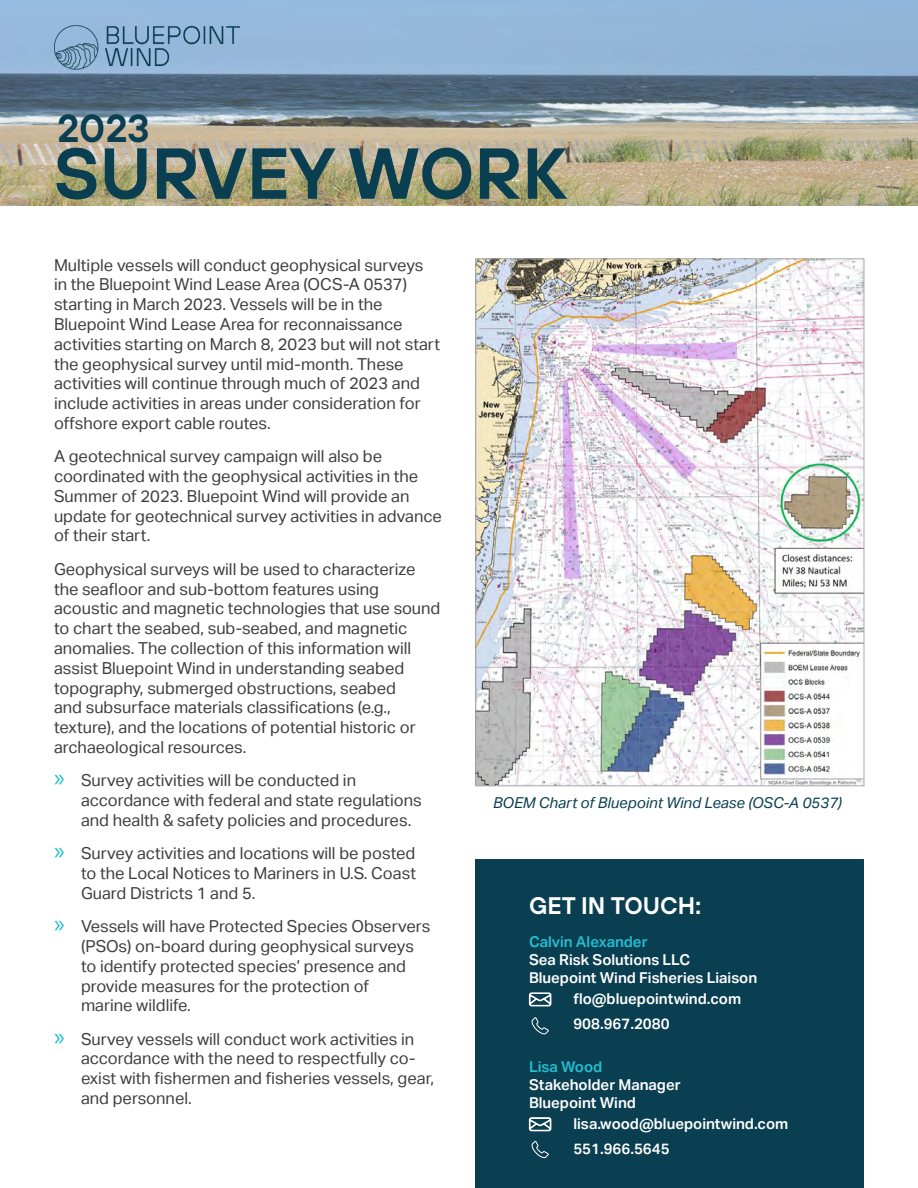
<style>
.page{position:relative;width:918px;height:1188px;background:#fff}
.page>*{position:absolute;margin:0;border:0;box-sizing:border-box;transform-origin:0 0}
.t1{font:600 72px "TT Hoves";color:#0a3e51}
.t2{font:600 39px "TT Hoves";color:#0a3e51}
.Header_2{font:600 24px "TT Hoves";color:#fff}
.Body{font:16.5px/19.8px "Aktiv Grotesk";color:#3e3e3f}
.Body-2{font:600 15px/18px "Aktiv Grotesk";color:#fff}
.t3{font:italic 15px "Aktiv Grotesk";color:#0a3e51}
.s1{font-family:"Myriad Pro";font-size:25.5px;color:#23bfd1}
.s2{color:#23bfd1}
</style>
<div class="page">
<div style="left:476px;top:860px;width:388px;height:328px;background:#0a3e51"></div>
<img style="left:478px;top:260px;width:384px;height:524px">
<img style="left:0;top:0;width:918px;height:205px">
<img style="left:54px;top:25px;width:185px;height:45px">
<svg style="left:529px;top:992px;width:23px;height:15px"></svg>
<svg style="left:532px;top:1017px;width:17px;height:17px"></svg>
<svg style="left:529px;top:1117px;width:23px;height:15px"></svg>
<svg style="left:532px;top:1141px;width:17px;height:17px"></svg>
<h1 class="t2" style="left:57px;top:103px;width:95px">2023</h1>
<h1 class="t1" style="left:54px;top:126px;width:513px">SURVEY WORK</h1>
<p class="Body" style="left:54px;top:255px;width:388px">Multiple vessels will conduct geophysical surveys in the Bluepoint Wind Lease Area (OCS-A 0537) starting in March 2023. Vessels will be in the Bluepoint Wind Lease Area for reconnaissance activities starting on March 8, 2023 but will not start the geophysical survey until mid-month. These activities will continue through much of 2023 and include activities in areas under consideration for offshore export cable routes.</p>
<p class="Body" style="left:54px;top:447px;width:389px">A geotechnical survey campaign will also be coordinated with the geophysical activities in the Summer of 2023. Bluepoint Wind will provide an update for geotechnical survey activities in advance of their start.</p>
<p class="Body" style="left:54px;top:559px;width:388px">Geophysical surveys will be used to characterize the seafloor and sub-bottom features using acoustic and magnetic technologies that use sound to chart the seabed, sub-seabed, and magnetic anomalies. The collection of this information will assist Bluepoint Wind in understanding seabed topography, submerged obstructions, seabed<br>and subsurface materials classifications (e.g., texture), and the locations of potential historic or archaeological resources.</p>
<p class="Body" style="left:81px;top:771px;width:342px;text-indent:-27px"><span class="s1">»</span> Survey activities will be conducted in accordance with federal and state regulations and health &amp; safety policies and procedures.</p>
<p class="Body" style="left:81px;top:844px;width:337px;text-align:justify;text-indent:-27px"><span class="s1">»</span> Survey activities and locations will be posted to the Local Notices to Mariners in U.S. Coast Guard Districts 1 and 5.</p>
<p class="Body" style="left:81px;top:917px;width:351px;text-indent:-27px"><span class="s1">»</span> Vessels will have Protected Species Observers (PSOs) on-board during geophysical surveys to identify protected species’ presence and provide measures for the protection of<br>marine wildlife.</p>
<p class="Body" style="left:81px;top:1029px;width:355px;text-indent:-27px"><span class="s1">»</span> Survey vessels will conduct work activities in accordance with the need to respectfully co&shy;exist with fishermen and fisheries vessels, gear, and personnel.</p>
<p class="t3" style="left:493px;top:794px;width:350px">BOEM Chart of Bluepoint Wind Lease (OSC-A 0537)</p>
<h2 class="Header_2" style="left:529px;top:890px;width:174px">GET IN TOUCH:</h2>
<p class="Body-2" style="left:529px;top:933px;width:230px"><span class="s2">Calvin Alexander<br></span>Sea Risk Solutions LLC<br>Bluepoint Wind Fisheries Liaison</p>
<p class="Body-2" style="left:573px;top:990px;width:169px">flo@bluepointwind.com</p>
<p class="Body-2" style="left:573px;top:1015px;width:98px">908.967.2080</p>
<p class="Body-2" style="left:529px;top:1057px;width:153px"><span class="s2">Lisa Wood<br></span>Stakeholder Manager<br>Bluepoint Wind</p>
<p class="Body-2" style="left:573px;top:1115px;width:216px">lisa.wood@bluepointwind.com</p>
<p class="Body-2" style="left:573px;top:1140px;width:98px">551.966.5645</p>
</div>
